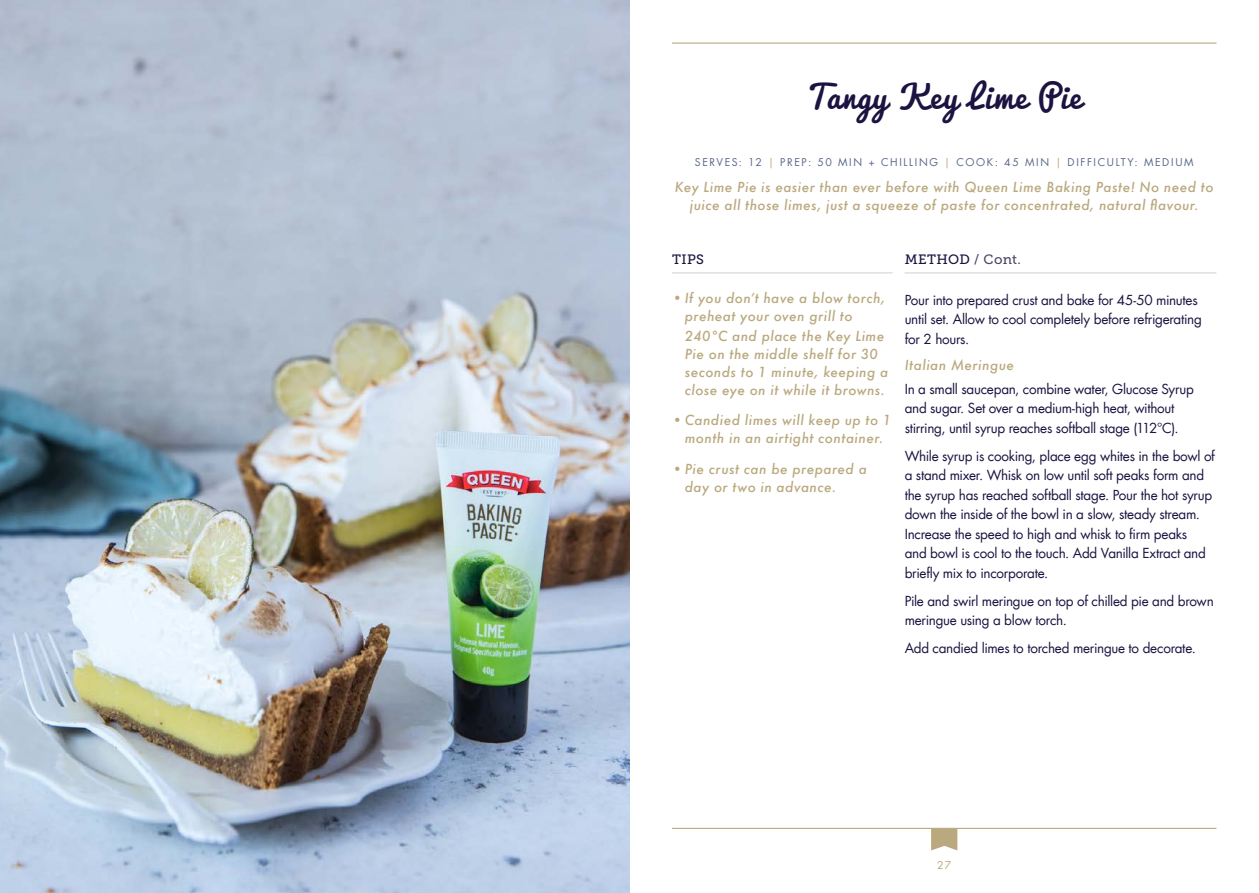
<style>
.page{position:relative;width:1259px;height:893px;background:#fff}
.page>*{position:absolute;margin:0;border:0;box-sizing:border-box;transform-origin:0 0}
.t1{font:31.5px "Pacifico";letter-spacing:.035em;color:#1c1341}
.t2{font:13.5px/19.5px "Futura LT";letter-spacing:-.02em;color:#1c1341}
.t3{font:italic 500 13.5px/18px "Futura";letter-spacing:.03em;color:#baa97e}
.t4{font:13.5px "Museo Slab 500";letter-spacing:.03em;color:#1c1341}
.t5{font:10.5px "Futura LT";letter-spacing:.16em;color:#5b6988}
.t6{font:10.5px "Futura LT";color:#baa97e}
.s1{color:#baa97e}
.s2{color:#4e4565}
</style>
<div class="page">
<hr style="left:672px;top:828px;width:544px;height:1px;background:#baa97e">
<svg style="left:931px;top:829px;width:26px;height:21px"></svg>
<hr style="left:672px;top:43px;width:544px;height:1px;background:#baa97e">
<img style="left:0;top:0;width:629px;height:893px">
<hr style="left:672px;top:272px;width:220px;height:1px;background:#d3d3dc">
<hr style="left:904px;top:272px;width:312px;height:1px;background:#d3d3dc">
<h1 class="t1" style="left:807px;top:79px;width:276px">Tangy Key Lime Pie</h1>
<p class="t5" style="left:695px;top:155px;width:500px">SERVES: 12 <span class="s1">|</span> PREP: 50 MIN + CHILLING <span class="s1">|</span> COOK: 45 MIN <span class="s1">|</span> DIFFICULTY: MEDIUM</p>
<p class="t3" style="left:675px;top:178px;width:540px;text-align:center">Key Lime Pie is easier than ever before with Queen Lime Baking Paste! No need to juice all those limes, just a squeeze of paste for concentrated, natural flavour.</p>
<p class="t4" style="left:672px;top:252px;width:34px">TIPS</p>
<p class="t3" style="left:685px;top:289px;width:202px;text-indent:-13px">• If you don’t have a blow torch, preheat your oven grill to</p>
<p class="t3" style="left:685px;top:326px;width:205px">240°C and place the Key Lime<br>Pie on the middle shelf for 30 seconds to 1 minute, keeping a close eye on it while it browns.</p>
<p class="t3" style="left:672px;top:411px;width:221px;text-align:center">• Candied limes will keep up to 1 month in an airtight container.</p>
<p class="t3" style="left:685px;top:460px;width:184px;text-indent:-13px">• Pie crust can be prepared a day or two in advance.</p>
<p class="t4" style="left:904px;top:252px;width:118px">METHOD <span class="s2">/ Cont.</span></p>
<p class="t2" style="left:904px;top:290px;width:299px">Pour into prepared crust and bake for 45-50 minutes until set. Allow to cool completely before refrigerating for 2 hours.</p>
<p class="t3" style="left:904px;top:356px;width:111px">Italian Meringue</p>
<p class="t2" style="left:904px;top:379px;width:291px">In a small saucepan, combine water, Glucose Syrup and sugar. Set over a medium-high heat, without stirring, until syrup reaches softball stage (112°C).</p>
<p class="t2" style="left:904px;top:446px;width:312px">While syrup is cooking, place egg whites in the bowl of a stand mixer. Whisk on low until soft peaks form and the syrup has reached softball stage. Pour the hot syrup down the inside of the bowl in a slow, steady stream.<br>Increase the speed to high and whisk to firm peaks<br>and bowl is cool to the touch. Add Vanilla Extract and briefly mix to incorporate.</p>
<p class="t2" style="left:904px;top:591px;width:310px">Pile and swirl meringue on top of chilled pie and brown meringue using a blow torch.</p>
<p class="t2" style="left:904px;top:639px;width:293px">Add candied limes to torched meringue to decorate.</p>
<p class="t6" style="left:937px;top:858px;width:16px">27</p>
</div>
